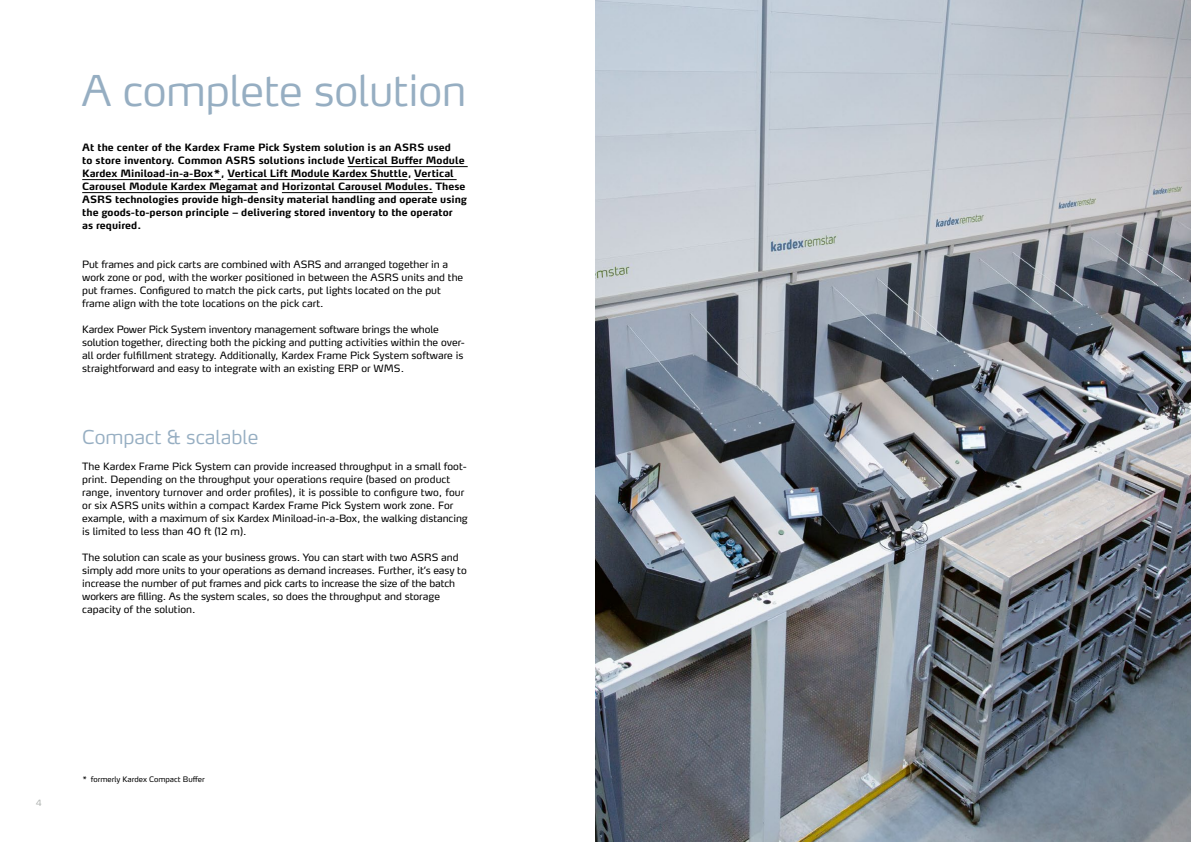
<style>
.page{position:relative;width:1191px;height:842px;background:#fff}
.page>*{position:absolute;margin:0;border:0;box-sizing:border-box;transform-origin:0 0}
.t1{font:300 42px "Max OT";letter-spacing:-.01em;color:#96aec2}
.t2{font:300 19px "Max OT";color:#96aec2}
.t3{font:10px/13px "Max OT";color:#000}
.t4{font:700 10px/13px "Max OT";color:#000}
.t5{font:300 8.5px "Max OT";color:#a8aca9}
.t6{font:7.5px "Max OT";color:#000}
</style>
<div class="page">
<hr style="left:348px;top:166px;width:120px;height:1px;background:#000">
<hr style="left:82px;top:179px;width:139px;height:1px;background:#000">
<hr style="left:227px;top:179px;width:181px;height:1px;background:#000">
<hr style="left:414px;top:179px;width:42px;height:1px;background:#000">
<hr style="left:82px;top:192px;width:176px;height:1px;background:#000">
<hr style="left:282px;top:192px;width:150px;height:1px;background:#000">
<img style="left:595px;top:0;width:596px;height:842px">
<h1 class="t1" style="left:82px;top:64px;width:386px">A complete solution</h1>
<p class="t4" style="left:82px;top:141px;width:386px">At the center of the Kardex Frame Pick System solution is an ASRS used<br>to store inventory. Common ASRS solutions include Vertical Buffer Module Kardex Miniload-in-a-Box*, Vertical Lift Module Kardex Shuttle, Vertical Carousel Module Kardex Megamat and Horizontal Carousel Modules. These ASRS technologies provide high-density material handling and operate using the goods-to-person principle – delivering stored inventory to the operator<br>as required.</p>
<p class="t3" style="left:82px;top:258px;width:383px">Put frames and pick carts are combined with ASRS and arranged together in a work zone or pod, with the worker positioned in between the ASRS units and the put frames. Configured to match the pick carts, put lights located on the put frame align with the tote locations on the pick cart.</p>
<p class="t3" style="left:82px;top:323px;width:384px">Kardex Power Pick System inventory management software brings the whole solution together, directing both the picking and putting activities within the over&shy;all order fulfillment strategy. Additionally, Kardex Frame Pick System software is straightforward and easy to integrate with an existing ERP or WMS.</p>
<h2 class="t2" style="left:82px;top:425px;width:178px">Compact &amp; scalable</h2>
<p class="t3" style="left:82px;top:460px;width:387px">The Kardex Frame Pick System can provide increased throughput in a small foot&shy;print. Depending on the throughput your operations require (based on product range, inventory turnover and order profiles), it is possible to configure two, four or six ASRS units within a compact Kardex Frame Pick System work zone. For example, with a maximum of six Kardex Miniload-in-a-Box, the walking distancing is limited to less than 40 ft (12 m).</p>
<p class="t3" style="left:82px;top:551px;width:386px">The solution can scale as your business grows. You can start with two ASRS and simply add more units to your operations as demand increases. Further, it’s easy to increase the number of put frames and pick carts to increase the size of the batch workers are filling. As the system scales, so does the throughput and storage capacity of the solution.</p>
<p class="t5" style="left:36px;top:798px;width:8px">4</p>
<p class="t6" style="left:82px;top:774px;width:124px">* formerly Kardex Compact Buffer</p>
</div>
